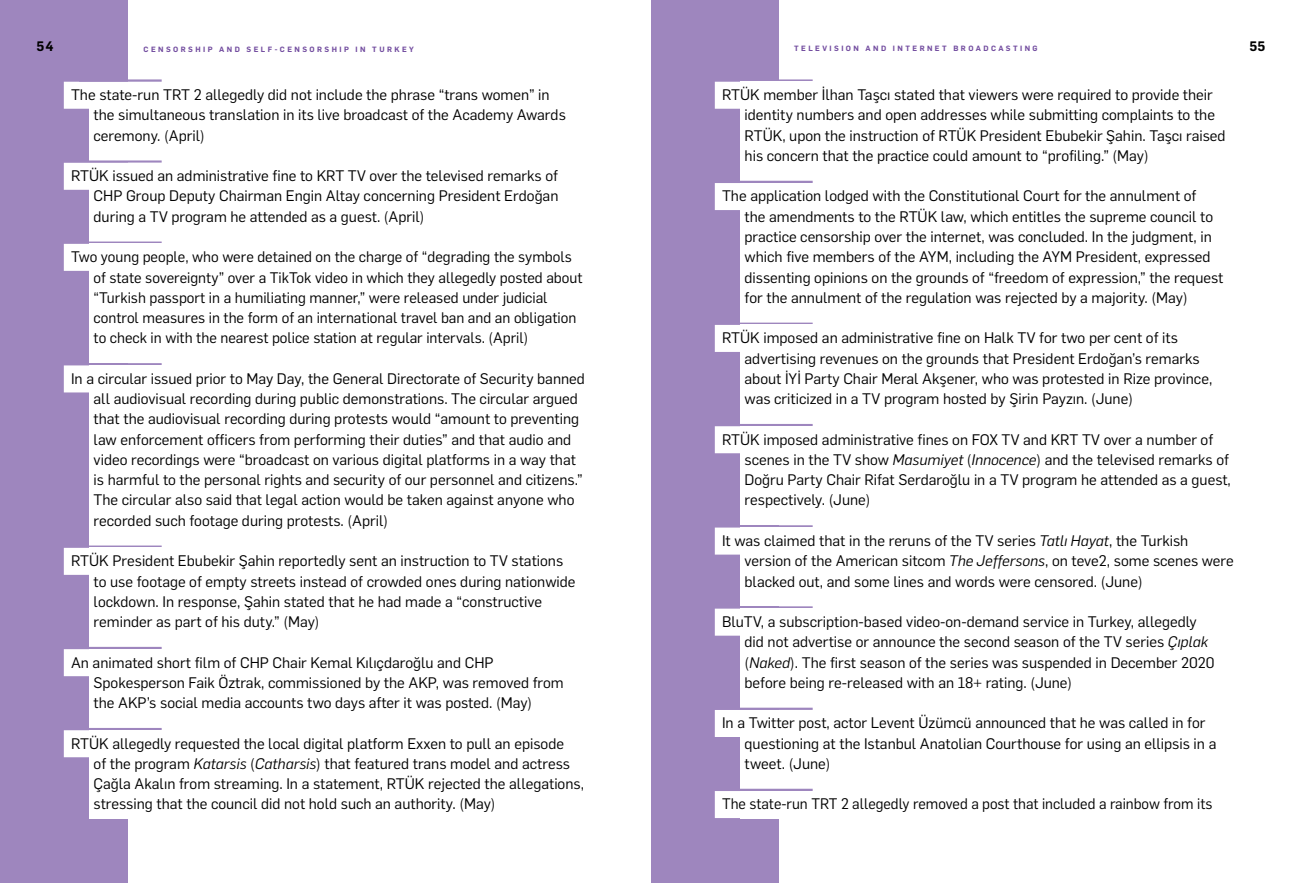
<style>
.page{position:relative;width:1302px;height:883px;background:#fff}
.page>*{position:absolute;margin:0;border:0;box-sizing:border-box;transform-origin:0 0}
.t1{font:15px/20.2px "Flama";color:#000}
.t2{font:600 13.5px "Flama";color:#000}
.t3{font:600 7.5px "Flama";letter-spacing:.325em;color:#724c9f}
.s1{font-style:italic}
</style>
<div class="page">
<div style="left:0;top:0;width:128px;height:882px;background:#9e86be"></div>
<div style="left:651px;top:0;width:127px;height:882px;background:#9e86be"></div>
<hr style="left:730px;top:79px;width:82px;height:3px;background:#9e86be">
<div style="left:89px;top:82px;width:498px;height:67px;background:#fff"></div>
<div style="left:64px;top:82px;width:489px;height:27px;background:#fff"></div>
<div style="left:89px;top:147px;width:498px;height:13px;background:#fff"></div>
<hr style="left:64px;top:160px;width:98px;height:3px;background:#9e86be">
<div style="left:89px;top:163px;width:498px;height:67px;background:#fff"></div>
<div style="left:64px;top:163px;width:497px;height:27px;background:#fff"></div>
<div style="left:89px;top:228px;width:498px;height:13px;background:#fff"></div>
<hr style="left:64px;top:241px;width:98px;height:3px;background:#9e86be">
<div style="left:89px;top:244px;width:498px;height:108px;background:#fff"></div>
<div style="left:64px;top:244px;width:511px;height:27px;background:#fff"></div>
<div style="left:89px;top:349px;width:498px;height:14px;background:#fff"></div>
<hr style="left:64px;top:363px;width:98px;height:2px;background:#9e86be">
<div style="left:89px;top:365px;width:498px;height:169px;background:#fff"></div>
<div style="left:64px;top:365px;width:523px;height:27px;background:#fff"></div>
<div style="left:89px;top:531px;width:498px;height:14px;background:#fff"></div>
<hr style="left:64px;top:545px;width:98px;height:2px;background:#9e86be">
<div style="left:89px;top:547px;width:498px;height:88px;background:#fff"></div>
<div style="left:64px;top:547px;width:503px;height:27px;background:#fff"></div>
<div style="left:89px;top:633px;width:498px;height:13px;background:#fff"></div>
<hr style="left:64px;top:646px;width:98px;height:3px;background:#9e86be">
<div style="left:89px;top:649px;width:498px;height:67px;background:#fff"></div>
<div style="left:64px;top:649px;width:433px;height:27px;background:#fff"></div>
<div style="left:89px;top:714px;width:498px;height:13px;background:#fff"></div>
<hr style="left:64px;top:727px;width:98px;height:3px;background:#9e86be">
<div style="left:89px;top:730px;width:498px;height:88px;background:#fff"></div>
<div style="left:64px;top:730px;width:503px;height:27px;background:#fff"></div>
<div style="left:740px;top:82px;width:497px;height:88px;background:#fff"></div>
<div style="left:714px;top:82px;width:502px;height:27px;background:#fff"></div>
<div style="left:740px;top:167px;width:497px;height:14px;background:#fff"></div>
<hr style="left:714px;top:181px;width:98px;height:2px;background:#9e86be">
<div style="left:740px;top:183px;width:497px;height:128px;background:#fff"></div>
<div style="left:714px;top:183px;width:485px;height:27px;background:#fff"></div>
<div style="left:740px;top:309px;width:497px;height:13px;background:#fff"></div>
<hr style="left:714px;top:322px;width:98px;height:3px;background:#9e86be">
<div style="left:740px;top:325px;width:497px;height:88px;background:#fff"></div>
<div style="left:714px;top:325px;width:467px;height:27px;background:#fff"></div>
<div style="left:740px;top:410px;width:497px;height:14px;background:#fff"></div>
<hr style="left:714px;top:424px;width:98px;height:2px;background:#9e86be">
<div style="left:740px;top:426px;width:497px;height:88px;background:#fff"></div>
<div style="left:714px;top:426px;width:502px;height:27px;background:#fff"></div>
<div style="left:740px;top:511px;width:497px;height:14px;background:#fff"></div>
<hr style="left:714px;top:525px;width:98px;height:2px;background:#9e86be">
<div style="left:740px;top:527px;width:497px;height:68px;background:#fff"></div>
<div style="left:714px;top:527px;width:477px;height:27px;background:#fff"></div>
<div style="left:740px;top:592px;width:497px;height:14px;background:#fff"></div>
<hr style="left:714px;top:606px;width:98px;height:2px;background:#9e86be">
<div style="left:740px;top:608px;width:497px;height:88px;background:#fff"></div>
<div style="left:714px;top:608px;width:486px;height:27px;background:#fff"></div>
<div style="left:740px;top:693px;width:497px;height:14px;background:#fff"></div>
<hr style="left:714px;top:707px;width:98px;height:2px;background:#9e86be">
<div style="left:740px;top:709px;width:497px;height:68px;background:#fff"></div>
<div style="left:714px;top:709px;width:494px;height:27px;background:#fff"></div>
<div style="left:740px;top:774px;width:497px;height:14px;background:#fff"></div>
<hr style="left:714px;top:788px;width:98px;height:2px;background:#9e86be">
<div style="left:740px;top:790px;width:497px;height:28px;background:#fff"></div>
<div style="left:714px;top:790px;width:501px;height:27px;background:#fff"></div>
<hr style="left:79px;top:79px;width:83px;height:3px;background:#9e86be">
<p class="t2" style="left:37px;top:37px;width:18px">54</p>
<p class="t3" style="left:144px;top:43px;width:272px">CENSORSHIP AND SELF-CENSORSHIP IN TURKEY</p>
<p class="t3" style="left:794px;top:43px;width:6px">C</p>
<p class="t3" style="left:808px;top:43px;width:257px">NSORSHIP AND SELF-CENSORSHIP IN TURKEY</p>
<p class="t2" style="left:1249px;top:37px;width:17px">55</p>
<p class="t1" style="left:94px;top:84px;width:473px;text-indent:-23px">The state-run TRT 2 allegedly did not include the phrase “trans women” in the simultaneous translation in its live broadcast of the Academy Awards ceremony. (April)</p>
<p class="t1" style="left:94px;top:165px;width:466px;text-align:justify;text-indent:-23px">RTÜK issued an administrative fine to KRT TV over the televised remarks of CHP Group Deputy Chairman Engin Altay concerning President Erdoğan during a TV program he attended as a guest. (April)</p>
<p class="t1" style="left:94px;top:246px;width:490px;text-indent:-23px">Two young people, who were detained on the charge of “degrading the symbols of state sovereignty” over a TikTok video in which they allegedly posted about “Turkish passport in a humiliating manner,” were released under judicial control measures in the form of an international travel ban and an obligation to check in with the nearest police station at regular intervals. (April)</p>
<p class="t1" style="left:94px;top:367px;width:493px;text-indent:-23px">In a circular issued prior to May Day, the General Directorate of Security banned all audiovisual recording during public demonstrations. The circular argued that the audiovisual recording during protests would “amount to preventing law enforcement officers from performing their duties” and that audio and video recordings were “broadcast on various digital platforms in a way that is harmful to the personal rights and security of our personnel and citizens.” The circular also said that legal action would be taken against anyone who recorded such footage during protests. (April)</p>
<p class="t1" style="left:94px;top:549px;width:483px;text-indent:-23px">RTÜK President Ebubekir Şahin reportedly sent an instruction to TV stations to use footage of empty streets instead of crowded ones during nationwide lockdown. In response, Şahin stated that he had made a “constructive reminder as part of his duty.” (May)</p>
<p class="t1" style="left:94px;top:651px;width:471px;text-indent:-23px">An animated short film of CHP Chair Kemal Kılıçdaroğlu and CHP<br>Spokesperson Faik Öztrak, commissioned by the AKP, was removed from the AKP’s social media accounts two days after it was posted. (May)</p>
<p class="t1" style="left:94px;top:732px;width:492px;text-indent:-23px">RTÜK allegedly requested the local digital platform Exxen to pull an episode<br>of the program <span class="s1">Katarsis</span> (<span class="s1">Catharsis</span>) that featured trans model and actress Çağla Akalın from streaming. In a statement, RTÜK rejected the allegations, stressing that the council did not hold such an authority. (May)</p>
<p class="t3" style="left:794px;top:43px;width:245px">TELEVISION AND INTERNET BROADCASTING</p>
<p class="t1" style="left:744px;top:84px;width:482px;text-indent:-23px">RTÜK member İlhan Taşcı stated that viewers were required to provide their identity numbers and open addresses while submitting complaints to the RTÜK, upon the instruction of RTÜK President Ebubekir Şahin. Taşcı raised his concern that the practice could amount to “profiling.” (May)</p>
<p class="t1" style="left:744px;top:185px;width:480px;text-indent:-23px">The application lodged with the Constitutional Court for the annulment of<br>the amendments to the RTÜK law, which entitles the supreme council to practice censorship over the internet, was concluded. In the judgment, in which five members of the AYM, including the AYM President, expressed dissenting opinions on the grounds of “freedom of expression,” the request for the annulment of the regulation was rejected by a majority. (May)</p>
<p class="t1" style="left:744px;top:327px;width:469px;text-indent:-23px">RTÜK imposed an administrative fine on Halk TV for two per cent of its advertising revenues on the grounds that President Erdoğan’s remarks about İYİ Party Chair Meral Akşener, who was protested in Rize province, was criticized in a TV program hosted by Şirin Payzın. (June)</p>
<p class="t1" style="left:744px;top:428px;width:488px;text-indent:-23px">RTÜK imposed administrative fines on FOX TV and KRT TV over a number of scenes in the TV show <span class="s1">Masumiyet</span> (<span class="s1">Innocence</span>) and the televised remarks of Doğru Party Chair Rifat Serdaroğlu in a TV program he attended as a guest, respectively. (June)</p>
<p class="t1" style="left:744px;top:529px;width:490px;text-indent:-23px">It was claimed that in the reruns of the TV series <span class="s1">Tatlı Hayat</span>, the Turkish version of the American sitcom <span class="s1">The Jeffersons</span>, on teve2, some scenes were blacked out, and some lines and words were censored. (June)</p>
<p class="t1" style="left:744px;top:610px;width:471px;text-indent:-23px">BluTV, a subscription-based video-on-demand service in Turkey, allegedly did not advertise or announce the second season of the TV series <span class="s1">Çıplak </span>(<span class="s1">Naked</span>). The first season of the series was suspended in December 2020 before being re-released with an 18+ rating. (June)</p>
<p class="t1" style="left:744px;top:711px;width:473px;text-indent:-23px">In a Twitter post, actor Levent Üzümcü announced that he was called in for questioning at the Istanbul Anatolian Courthouse for using an ellipsis in a tweet. (June)</p>
<p class="t1" style="left:722px;top:792px;width:492px">The state-run TRT 2 allegedly removed a post that included a rainbow from its</p>
</div>
